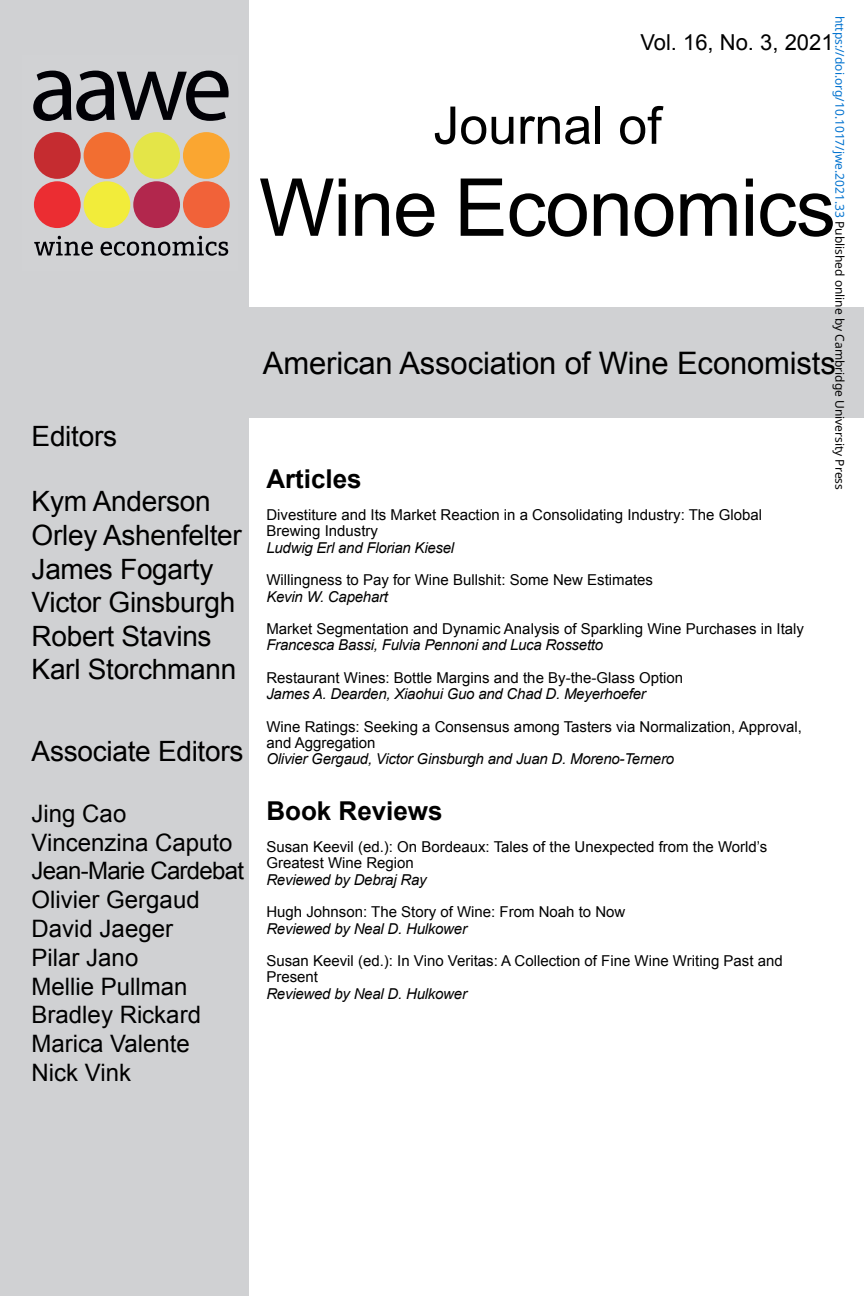
<style>
.page{position:relative;width:864px;height:1296px;background:#fff}
.page>*{position:absolute;margin:0;border:0;box-sizing:border-box;transform-origin:0 0}
.t1{font:80px "Arial";letter-spacing:-.015em;color:#000}
.t2{font:52px "Arial";color:#000}
.t3{font:31px "Arial";letter-spacing:-.005em;color:#000}
.t4{font:28px/33.6px "Arial";letter-spacing:-.01em;color:#000}
.t5{font:700 26px "Arial";color:#000}
.t6{font:24px/28.8px "Arial";color:#000}
.t7{font:22px "Arial";color:#000}
.t8{font:15px/16.4px "Arial";color:#000}
.t9{font:12px "Noto Sans";color:#000}
.s1{color:#0172cf}
.s2{font-style:italic}
</style>
<div class="page">
<div style="left:0;top:0;width:248px;height:1296px;background:#d0d1d3"></div>
<div style="left:224px;top:307px;width:640px;height:111px;background:#d0d1d3"></div>
<div style="left:34px;top:132px;width:47px;height:47px;background:#c52c30;border-radius:50%"></div>
<div style="left:84px;top:132px;width:46px;height:47px;background:#f26e31;border-radius:50%"></div>
<div style="left:133px;top:132px;width:47px;height:47px;background:#e4e548;border-radius:50%"></div>
<div style="left:183px;top:132px;width:47px;height:47px;background:#faa631;border-radius:50%"></div>
<div style="left:34px;top:181px;width:47px;height:47px;background:#eb2d32;border-radius:50%"></div>
<div style="left:84px;top:181px;width:46px;height:47px;background:#f2ec3a;border-radius:50%"></div>
<div style="left:133px;top:181px;width:47px;height:47px;background:#b2274d;border-radius:50%"></div>
<div style="left:183px;top:181px;width:47px;height:47px;background:#f16239;border-radius:50%"></div>
<svg style="left:33px;top:71px;width:196px;height:50px"></svg>
<svg style="left:34px;top:236px;width:59px;height:20px"></svg>
<svg style="left:101px;top:236px;width:127px;height:20px"></svg>
<p class="t4" style="left:32px;top:419px;width:87px">Editors</p>
<p class="t4" style="left:32px;top:485px;width:212px">Kym Anderson<br>Orley Ashenfelter<br>James Fogarty<br>Victor Ginsburgh<br>Robert Stavins<br>Karl Storchmann</p>
<p class="t4" style="left:32px;top:734px;width:213px">Associate Editors</p>
<p class="t6" style="left:32px;top:799px;width:214px">Jing Cao<br>Vincenzina Caputo<br>Jean-Marie Cardebat<br>Olivier Gergaud<br>David Jaeger<br>Pilar Jano<br>Mellie Pullman<br>Bradley Rickard<br>Marica Valente<br>Nick Vink</p>
<p class="t9" style="left:848px;top:16px;width:476px;rotate:90deg"><span class="s1">https://doi.org/10.1017/jwe.2021.33</span> Published online by Cambridge University Press</p>
<p class="t7" style="left:640px;top:30px;width:195px">Vol. 16, No. 3, 2021</p>
<p class="t2" style="left:433px;top:97px;width:230px">Journal of</p>
<p class="t1" style="left:259px;top:163px;width:578px">Wine Economics</p>
<p class="t3" style="left:263px;top:346px;width:574px">American Association of Wine Economists</p>
<p class="t5" style="left:266px;top:464px;width:97px">Articles</p>
<p class="t8" style="left:266px;top:507px;width:497px">Divestiture and Its Market Reaction in a Consolidating Industry: The Global<br>Brewing Industry<br><span class="s2">Ludwig Erl and Florian Kiesel</span></p>
<p class="t8" style="left:266px;top:572px;width:388px">Willingness to Pay for Wine Bullshit: Some New Estimates<br><span class="s2">Kevin W. Capehart</span></p>
<p class="t8" style="left:266px;top:621px;width:539px">Market Segmentation and Dynamic Analysis of Sparkling Wine Purchases in Italy<br><span class="s2">Francesca Bassi, Fulvia Pennoni and Luca Rossetto</span></p>
<p class="t8" style="left:266px;top:669px;width:418px">Restaurant Wines: Bottle Margins and the By-the-Glass Option<br><span class="s2">James A. Dearden, Xiaohui Guo and Chad D. Meyerhoefer</span></p>
<p class="t8" style="left:266px;top:718px;width:537px">Wine Ratings: Seeking a Consensus among Tasters via Normalization, Approval, and Aggregation<br><span class="s2">Olivier Gergaud, Victor Ginsburgh and Juan D. Moreno-Ternero</span></p>
<p class="t5" style="left:266px;top:796px;width:178px">Book Reviews</p>
<p class="t8" style="left:266px;top:839px;width:503px">Susan Keevil (ed.): On Bordeaux: Tales of the Unexpected from the World’s<br>Greatest Wine Region<br><span class="s2">Reviewed by Debraj Ray</span></p>
<p class="t8" style="left:266px;top:904px;width:361px">Hugh Johnson: The Story of Wine: From Noah to Now<br><span class="s2">Reviewed by Neal D. Hulkower</span></p>
<p class="t8" style="left:266px;top:953px;width:518px">Susan Keevil (ed.): In Vino Veritas: A Collection of Fine Wine Writing Past and<br>Present<br><span class="s2">Reviewed by Neal D. Hulkower</span></p>
</div>
